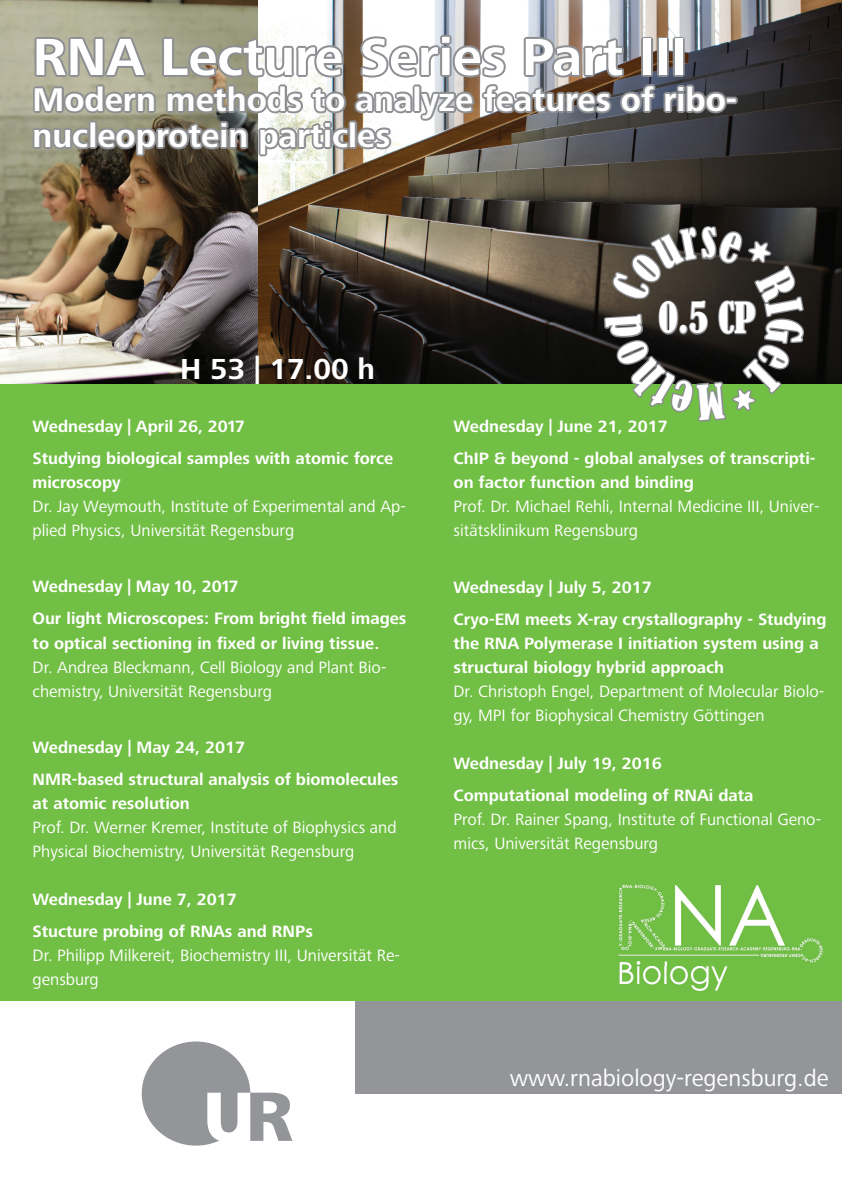
<style>
.page{position:relative;width:842px;height:1191px;background:#fff}
.page>*{position:absolute;margin:0;border:0;box-sizing:border-box;transform-origin:0 0}
.t1{font:700 54px "Frutiger Next LTW1 G";color:#fff}
.t2{font:condensed 40px "Bernard";color:#fff}
.t3{font:700 34px/36px "Frutiger Next LTW1 G";color:#fff}
.t4{font:700 30px "Frutiger Next LTW1 G";color:#fff}
.t5{font:24px "Frutiger Next LTW1 G";color:#fff}
.t6{font:700 17px/32px "Frutiger Next LTW1 G";color:#fff}
.t7{font:17px/24px "Frutiger Next LTW1 G";color:#fff}
</style>
<div class="page">
<img style="left:0;top:0;width:258px;height:384px">
<img style="left:258px;top:0;width:584px;height:384px">
<div style="left:725px;top:97px;width:13px;height:7px;border:4px solid #8d8f92"></div>
<img style="left:30px;top:27px;width:699px;height:131px">
<div style="left:142px;top:1041px;width:108px;height:104px;background:#939598;border-radius:50%"></div>
<svg style="left:207px;top:1092px;width:85px;height:50px"></svg>
<div style="left:355px;top:1000px;width:487px;height:93px;background:#939598"></div>
<div style="left:0;top:384px;width:842px;height:616px;background:#71bf44"></div>
<img style="left:618px;top:884px;width:205px;height:107px">
<svg style="left:601px;top:224px;width:205px;height:198px"></svg>
<h1 class="t1" style="left:33px;top:26px;width:655px">RNA Lecture Series Part III</h1>
<h3 class="t3" style="left:33px;top:83px;width:706px">Modern methods to analyze features of ribo&shy;nucleoprotein particles</h3>
<h3 class="t4" style="left:180px;top:352px;width:197px">H 53 | 17.00 h</h3>
<p class="t6" style="left:33px;top:411px;width:362px">Wednesday | April 26, 2017<br>Studying biological samples with atomic force</p>
<p class="t6" style="left:33px;top:467px;width:90px">microscopy</p>
<p class="t7" style="left:33px;top:495px;width:375px">Dr. Jay Weymouth, Institute of Experimental and Ap&shy;plied Physics, Universität Regensburg</p>
<p class="t6" style="left:33px;top:571px;width:375px">Wednesday | May 10, 2017<br>Our light Microscopes: From bright field images</p>
<p class="t6" style="left:33px;top:627px;width:348px">to optical sectioning in fixed or living tissue.</p>
<p class="t7" style="left:33px;top:655px;width:355px">Dr. Andrea Bleckmann, Cell Biology and Plant Bio&shy;chemistry, Universität Regensburg</p>
<p class="t6" style="left:33px;top:731px;width:367px">Wednesday | May 24, 2017<br>NMR-based structural analysis of biomolecules</p>
<p class="t6" style="left:33px;top:787px;width:159px">at atomic resolution</p>
<p class="t7" style="left:33px;top:815px;width:366px">Prof. Dr. Werner Kremer, Institute of Biophysics and<br>Physical Biochemistry, Universität Regensburg</p>
<p class="t6" style="left:33px;top:883px;width:282px">Wednesday | June 7, 2017<br>Stucture probing of RNAs and RNPs</p>
<p class="t7" style="left:33px;top:943px;width:369px">Dr. Philipp Milkereit, Biochemistry III, Universität Re&shy;gensburg</p>
<h2 class="t2" style="left:659px;top:295px;width:99px">0.5 CP</h2>
<p class="t6" style="left:454px;top:411px;width:363px">Wednesday | June 21, 2017<br>ChIP &amp; beyond - global analyses of transcripti-</p>
<p class="t6" style="left:454px;top:467px;width:242px">on factor function and binding</p>
<p class="t7" style="left:454px;top:495px;width:367px">Prof. Dr. Michael Rehli, Internal Medicine III, Univer&shy;sitätsklinikum Regensburg</p>
<p class="t6" style="left:454px;top:571px;width:375px">Wednesday | July 5, 2017<br>Cryo-EM meets X-ray crystallography - Studying</p>
<p class="t6" style="left:454px;top:631px;width:367px;line-height:24px">the RNA Polymerase I initiation system using a structural biology hybrid approach</p>
<p class="t7" style="left:454px;top:679px;width:372px">Dr. Christoph Engel, Department of Molecular Biolo&shy;gy, MPI for Biophysical Chemistry Göttingen</p>
<p class="t6" style="left:454px;top:747px;width:301px">Wednesday | July 19, 2016<br>Computational modeling of RNAi data</p>
<p class="t7" style="left:454px;top:807px;width:369px">Prof. Dr. Rainer Spang, Institute of Functional Geno&shy;mics, Universität Regensburg</p>
<h3 class="t5" style="left:510px;top:1064px;width:320px">www.rnabiology-regensburg.de</h3>
</div>
